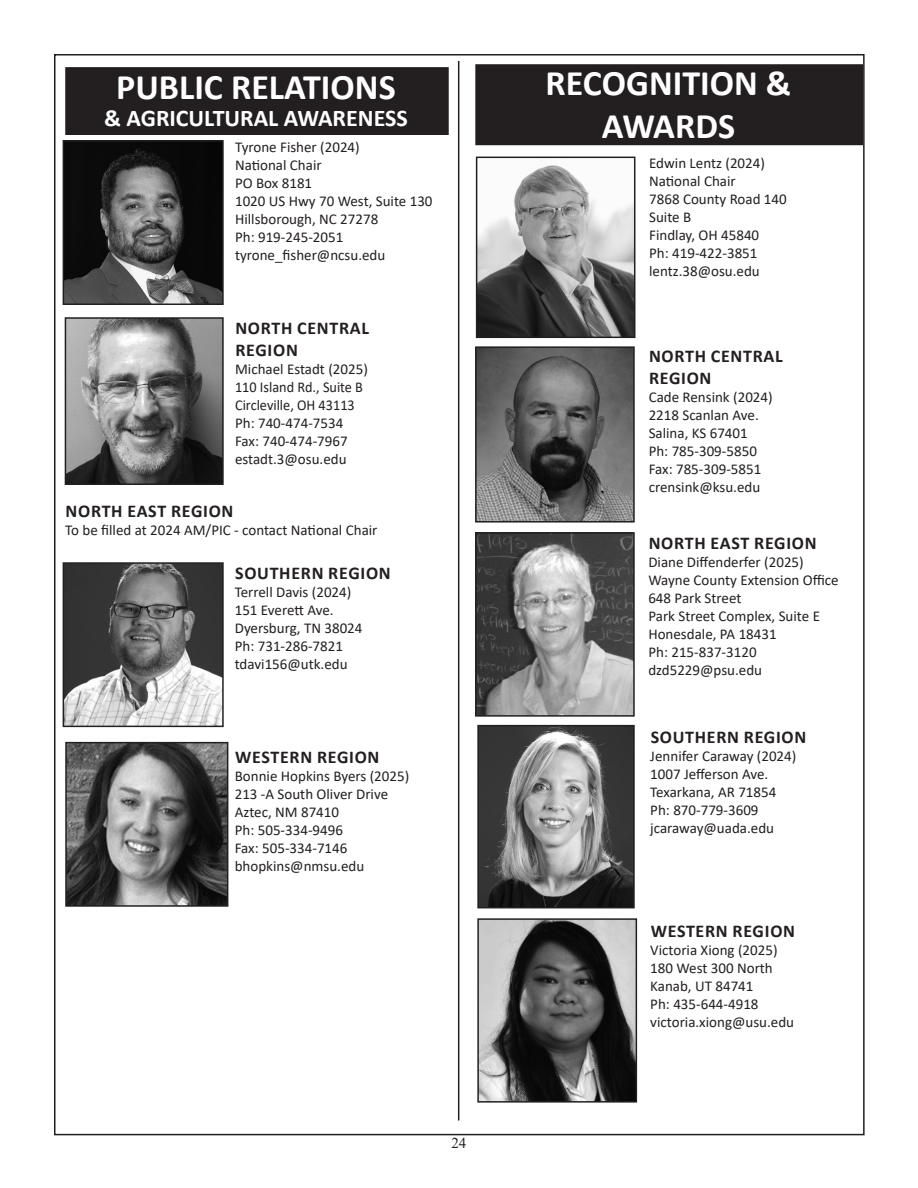
<style>
.page{position:relative;width:918px;height:1188px;background:#fff}
.page>*{position:absolute;margin:0;border:0;box-sizing:border-box;transform-origin:0 0}
.t1{font:700 36px "Calibri";color:#fff}
.t2{font:700 24px "Calibri";color:#fff}
.t3{font:700 18px "Calibri";letter-spacing:.04em;color:#231f20}
.t4{font:15px "Calibri";color:#231f20}
.t5{font:15px "Calibri";color:#231f20;scale:.95 1}
.t6{font:15px "Times New Roman";color:#231f20}
</style>
<div class="page">
<hr style="left:458px;top:61px;width:1px;height:1059px;background:#231f20">
<img style="left:480px;top:921px;width:154px;height:179px">
<div style="left:477px;top:918px;width:160px;height:185px;border:2px solid #231f20"></div>
<img style="left:480px;top:728px;width:152px;height:177px">
<div style="left:477px;top:725px;width:158px;height:183px;border:2px solid #231f20"></div>
<img style="left:478px;top:349px;width:154px;height:171px">
<div style="left:475px;top:346px;width:160px;height:177px;border:2px solid #231f20"></div>
<div style="left:476px;top:65px;width:386px;height:79px;background:#231f20"></div>
<div style="left:475px;top:64px;width:388px;height:81px;border:2px solid #231f20"></div>
<img style="left:478px;top:535px;width:154px;height:179px">
<div style="left:475px;top:532px;width:160px;height:185px;border:2px solid #231f20"></div>
<img style="left:479px;top:165px;width:153px;height:170px">
<div style="left:476px;top:157px;width:159px;height:181px;border:2px solid #231f20"></div>
<img style="left:66px;top:143px;width:155px;height:159px">
<div style="left:63px;top:140px;width:161px;height:165px;border:2px solid #231f20"></div>
<img style="left:68px;top:745px;width:157px;height:159px">
<div style="left:65px;top:742px;width:163px;height:165px;border:2px solid #231f20"></div>
<div style="left:66px;top:68px;width:382px;height:66px;background:#231f20"></div>
<div style="left:65px;top:67px;width:384px;height:68px;border:2px solid #231f20"></div>
<img style="left:68px;top:320px;width:153px;height:162px">
<div style="left:65px;top:317px;width:159px;height:168px;border:2px solid #231f20"></div>
<img style="left:66px;top:565px;width:155px;height:159px">
<div style="left:63px;top:562px;width:161px;height:165px;border:2px solid #231f20"></div>
<p class="t1" style="left:116px;top:62px;width:281px">PUBLIC RELATIONS</p>
<p class="t2" style="left:104px;top:102px;width:305px">&amp; AGRICULTURAL AWARENESS</p>
<p class="t4" style="left:235px;top:137px;width:126px">Tyrone Fisher (2024)</p>
<p class="t4" style="left:235px;top:155px;width:88px">National Chair</p>
<p class="t4" style="left:235px;top:173px;width:79px">PO Box 8181</p>
<p class="t4" style="left:235px;top:191px;width:199px">1020 US Hwy 70 West, Suite 130</p>
<p class="t4" style="left:235px;top:209px;width:145px">Hillsborough, NC 27278</p>
<p class="t4" style="left:235px;top:227px;width:110px">Ph: 919-245-2051</p>
<p class="t4" style="left:235px;top:245px;width:152px">tyrone_fisher@ncsu.edu</p>
<p class="t3" style="left:235px;top:316px;width:135px">NORTH CENTRAL</p>
<p class="t3" style="left:235px;top:337px;width:64px">REGION</p>
<p class="t4" style="left:235px;top:359px;width:134px">Michael Estadt (2025)</p>
<p class="t5" style="left:235px;top:377px;width:136px">110 Island Rd., Suite B</p>
<p class="t5" style="left:235px;top:395px;width:128px">Circleville, OH 43113</p>
<p class="t4" style="left:235px;top:413px;width:110px">Ph: 740-474-7534</p>
<p class="t4" style="left:235px;top:431px;width:114px">Fax: 740-474-7967</p>
<p class="t4" style="left:235px;top:449px;width:113px">estadt.3@osu.edu</p>
<p class="t3" style="left:66px;top:498px;width:169px">NORTH EAST REGION</p>
<p class="t4" style="left:65px;top:519px;width:314px">To be filled at 2024 AM/PIC - contact National Chair</p>
<p class="t3" style="left:235px;top:561px;width:157px">SOUTHERN REGION</p>
<p class="t4" style="left:235px;top:582px;width:118px">Terrell Davis (2024)</p>
<p class="t4" style="left:235px;top:600px;width:100px">151 Everett Ave.</p>
<p class="t4" style="left:235px;top:618px;width:129px">Dyersburg, TN 38024</p>
<p class="t4" style="left:235px;top:636px;width:110px">Ph: 731-286-7821</p>
<p class="t4" style="left:235px;top:654px;width:114px">tdavi156@utk.edu</p>
<p class="t3" style="left:235px;top:744px;width:146px">WESTERN REGION</p>
<p class="t4" style="left:235px;top:765px;width:176px">Bonnie Hopkins Byers (2025)</p>
<p class="t4" style="left:235px;top:783px;width:155px">213 -A South Oliver Drive</p>
<p class="t4" style="left:235px;top:801px;width:106px">Aztec, NM 87410</p>
<p class="t4" style="left:235px;top:819px;width:110px">Ph: 505-334-9496</p>
<p class="t4" style="left:235px;top:837px;width:114px">Fax: 505-334-7146</p>
<p class="t4" style="left:235px;top:855px;width:131px">bhopkins@nmsu.edu</p>
<p class="t6" style="left:451px;top:1133px;width:16px">24</p>
<p class="t1" style="left:546px;top:58px;width:247px">RECOGNITION &amp;</p>
<p class="t1" style="left:602px;top:101px;width:135px">AWARDS</p>
<p class="t4" style="left:649px;top:153px;width:117px">Edwin Lentz (2024)</p>
<p class="t4" style="left:649px;top:171px;width:88px">National Chair</p>
<p class="t4" style="left:649px;top:189px;width:139px">7868 County Road 140</p>
<p class="t4" style="left:649px;top:207px;width:44px">Suite B</p>
<p class="t4" style="left:649px;top:225px;width:111px">Findlay, OH 45840</p>
<p class="t4" style="left:649px;top:243px;width:110px">Ph: 419-422-3851</p>
<p class="t4" style="left:649px;top:261px;width:112px">lentz.38@osu.edu</p>
<p class="t3" style="left:649px;top:343px;width:135px">NORTH CENTRAL</p>
<p class="t3" style="left:649px;top:365px;width:64px">REGION</p>
<p class="t4" style="left:649px;top:386px;width:126px">Cade Rensink (2024)</p>
<p class="t4" style="left:649px;top:404px;width:112px">2218 Scanlan Ave.</p>
<p class="t4" style="left:649px;top:422px;width:101px">Salina, KS 67401</p>
<p class="t4" style="left:649px;top:440px;width:110px">Ph: 785-309-5850</p>
<p class="t4" style="left:649px;top:458px;width:114px">Fax: 785-309-5851</p>
<p class="t4" style="left:649px;top:476px;width:113px">crensink@ksu.edu</p>
<p class="t3" style="left:649px;top:530px;width:169px">NORTH EAST REGION</p>
<p class="t4" style="left:648px;top:551px;width:157px">Diane Diffenderfer (2025)</p>
<p class="t4" style="left:648px;top:569px;width:192px">Wayne County Extension Office</p>
<p class="t4" style="left:648px;top:587px;width:95px">648 Park Street</p>
<p class="t4" style="left:648px;top:605px;width:173px">Park Street Complex, Suite E</p>
<p class="t4" style="left:648px;top:623px;width:130px">Honesdale, PA 18431</p>
<p class="t4" style="left:648px;top:641px;width:110px">Ph: 215-837-3120</p>
<p class="t4" style="left:648px;top:659px;width:115px">dzd5229@psu.edu</p>
<p class="t3" style="left:651px;top:724px;width:157px">SOUTHERN REGION</p>
<p class="t4" style="left:650px;top:746px;width:148px">Jennifer Caraway (2024)</p>
<p class="t4" style="left:650px;top:764px;width:120px">1007 Jefferson Ave.</p>
<p class="t4" style="left:650px;top:782px;width:128px">Texarkana, AR 71854</p>
<p class="t4" style="left:650px;top:800px;width:110px">Ph: 870-779-3609</p>
<p class="t4" style="left:650px;top:818px;width:125px">jcaraway@uada.edu</p>
<p class="t3" style="left:651px;top:919px;width:146px">WESTERN REGION</p>
<p class="t4" style="left:650px;top:940px;width:129px">Victoria Xiong (2025)</p>
<p class="t4" style="left:650px;top:958px;width:124px">180 West 300 North</p>
<p class="t4" style="left:650px;top:976px;width:105px">Kanab, UT 84741</p>
<p class="t4" style="left:650px;top:994px;width:110px">Ph: 435-644-4918</p>
<p class="t4" style="left:650px;top:1012px;width:145px">victoria.xiong@usu.edu</p>
</div>
